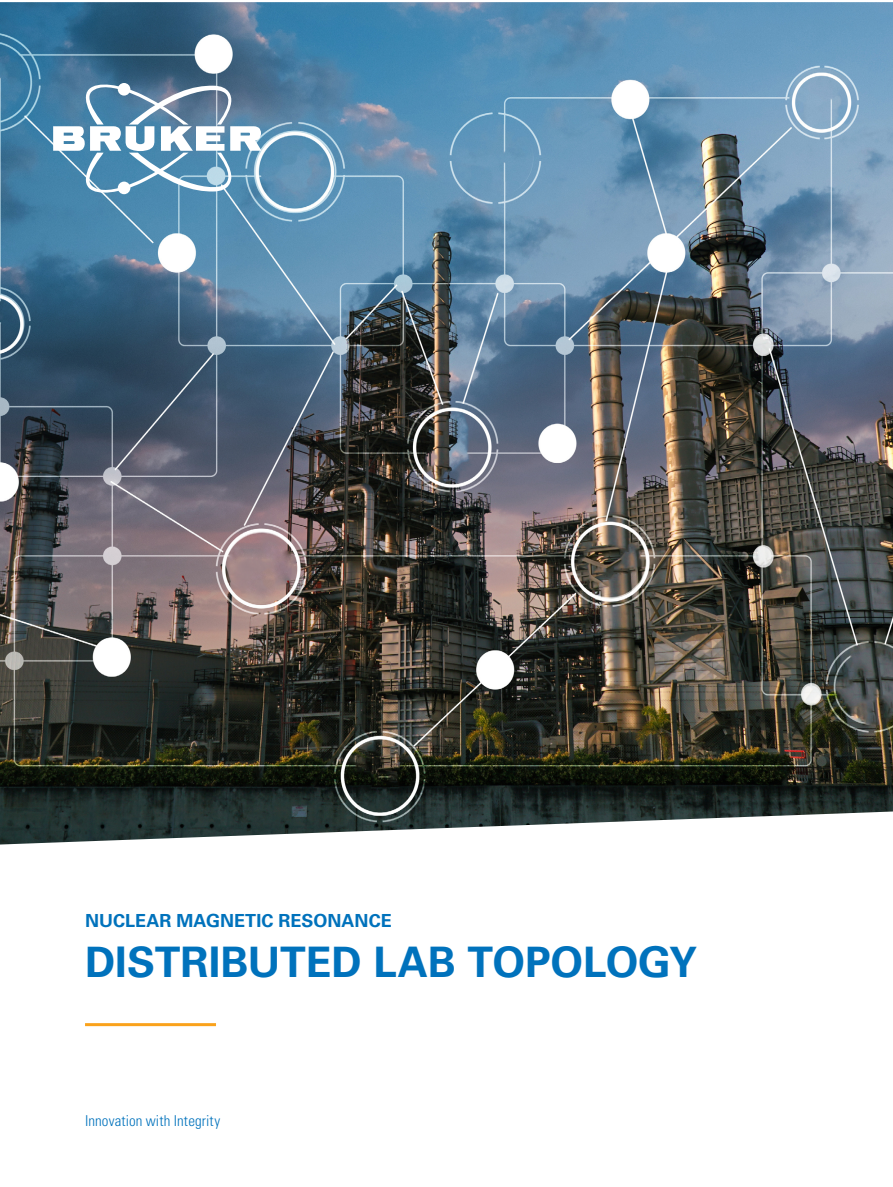
<style>
.page{position:relative;width:893px;height:1187px;background:#fff}
.page>*{position:absolute;margin:0;border:0;box-sizing:border-box;transform-origin:0 0}
.t1{font:700 42px "Univers LT Std";letter-spacing:-.005em;color:#0072bc}
.t2{font:700 18px "Univers LT Std";letter-spacing:.005em;color:#0072bc}
.t3{font:300 condensed 15px "Univers LT Std";letter-spacing:.01em;color:#0072bc}
</style>
<div class="page">
<img style="left:0;top:2px;width:893px;height:842px">
<svg style="left:53px;top:83px;width:208px;height:111px"></svg>
<hr style="left:85px;top:1023px;width:131px;height:3px;background:#faa21b">
<p class="t2" style="left:85px;top:910px;width:308px">NUCLEAR MAGNETIC RESONANCE</p>
<h1 class="t1" style="left:85px;top:937px;width:614px">DISTRIBUTED LAB TOPOLOGY</h1>
<p class="t3" style="left:85px;top:1111px;width:137px">Innovation with Integrity</p>
</div>
